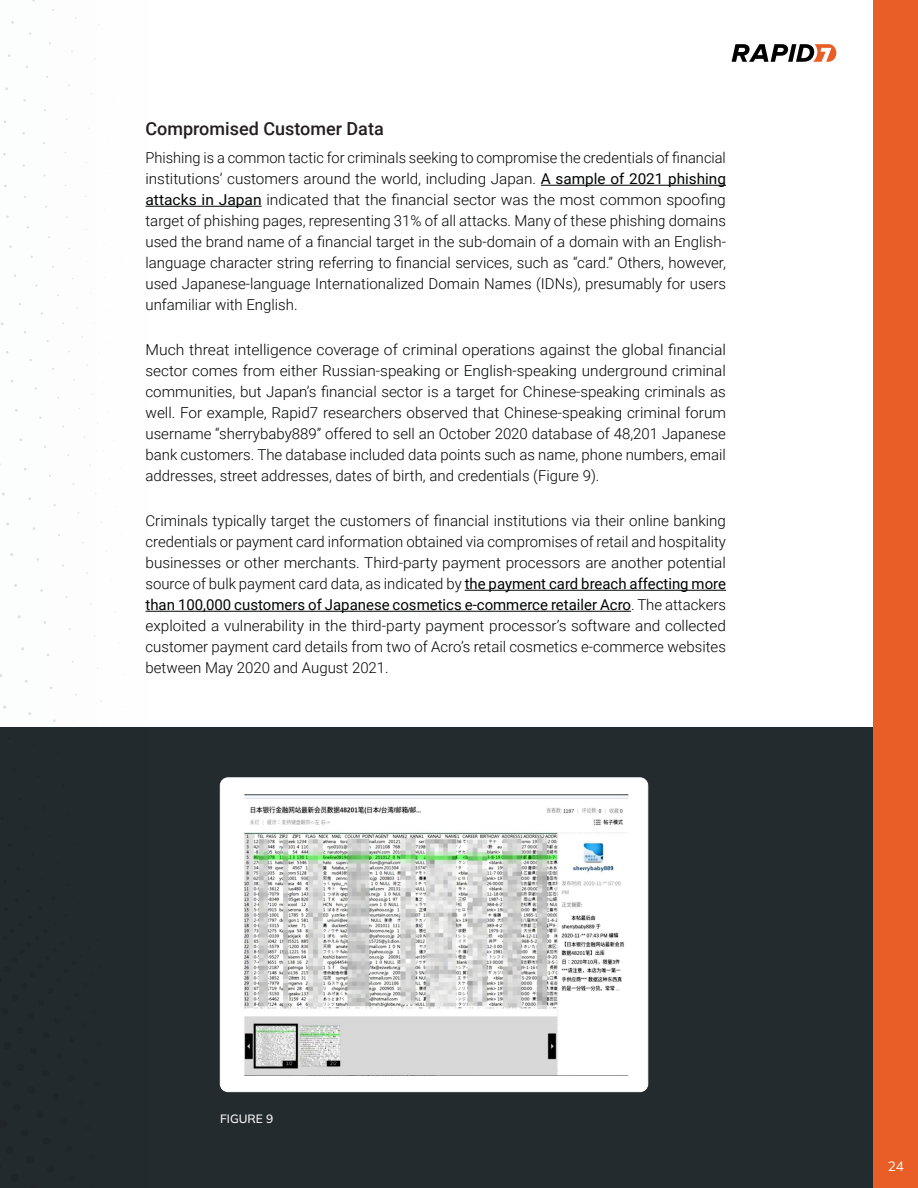
<style>
.page{position:relative;width:918px;height:1188px;background:#fff}
.page>*{position:absolute;margin:0;border:0;box-sizing:border-box;transform-origin:0 0}
.t1{font:500 18px "Roboto";color:#231f20}
.Body{font:300 15px/21px "Roboto";color:#020303;text-align:justify}
.Body-2{font:300 15px/21px "Roboto";color:#020303;text-align:justify;scale:1.05 1}
.t2{font:13.5px "Mulish";color:#fff}
.Figure{font:500 12px "Mulish";color:#fff}
.s1{font-weight:400}
</style>
<div class="page">
<svg style="left:732px;top:44px;width:104px;height:18px"></svg>
<hr style="left:541px;top:185px;width:185px;height:1px;background:#020303">
<hr style="left:146px;top:206px;width:116px;height:1px;background:#020303">
<hr style="left:465px;top:590px;width:261px;height:1px;background:#020303">
<hr style="left:146px;top:611px;width:485px;height:1px;background:#020303">
<div style="left:0;top:728px;width:874px;height:460px;background:#242b2e"></div>
<img style="left:220px;top:778px;width:428px;height:314px">
<div style="left:220px;top:778px;width:428px;height:314px;border:1px solid #fff;border-radius:8px"></div>
<div style="left:874px;top:0;width:44px;height:1188px;background:#e85e26"></div>
<h2 class="t1" style="left:146px;top:116px;width:240px">Compromised Customer Data</h2>
<p class="Body" style="left:146px;top:146px;width:582px">Phishing is a common tactic for criminals seeking to compromise the credentials of financial institutions’ customers around the world, including Japan. <span class="s1">A sample of 2021 phishing attacks in Japan</span> indicated that the financial sector was the most common spoofing target of phishing pages, representing 31% of all attacks. Many of these phishing domains used the brand name of a financial target in the sub-domain of a domain with an English&shy;language character string referring to financial services, such as “card.” Others, however, used Japanese-language Internationalized Domain Names (IDNs), presumably for users unfamiliar with English.</p>
<p class="Body-2" style="left:146px;top:338px;width:554px">Much threat intelligence coverage of criminal operations against the global financial sector comes from either Russian-speaking or English-speaking underground criminal communities, but Japan’s financial sector is a target for Chinese-speaking criminals as well. For example, Rapid7 researchers observed that Chinese-speaking criminal forum username “sherrybaby889” offered to sell an October 2020 database of 48,201 Japanese bank customers. The database included data points such as name, phone numbers, email addresses, street addresses, dates of birth, and credentials (Figure 9).</p>
<p class="Body" style="left:146px;top:509px;width:582px">Criminals typically target the customers of financial institutions via their online banking credentials or payment card information obtained via compromises of retail and hospitality businesses or other merchants. Third-party payment processors are another potential source of bulk payment card data, as indicated by <span class="s1">the payment card breach affecting more than 100,000 customers of Japanese cosmetics e-commerce retailer Acro</span>. The attackers exploited a vulnerability in the third-party payment processor’s software and collected customer payment card details from two of Acro’s retail cosmetics e-commerce websites between May 2020 and August 2021.</p>
<p class="Figure" style="left:220px;top:1110px;width:55px">FIGURE 9</p>
<p class="t2" style="left:888px;top:1157px;width:18px">24</p>
</div>
